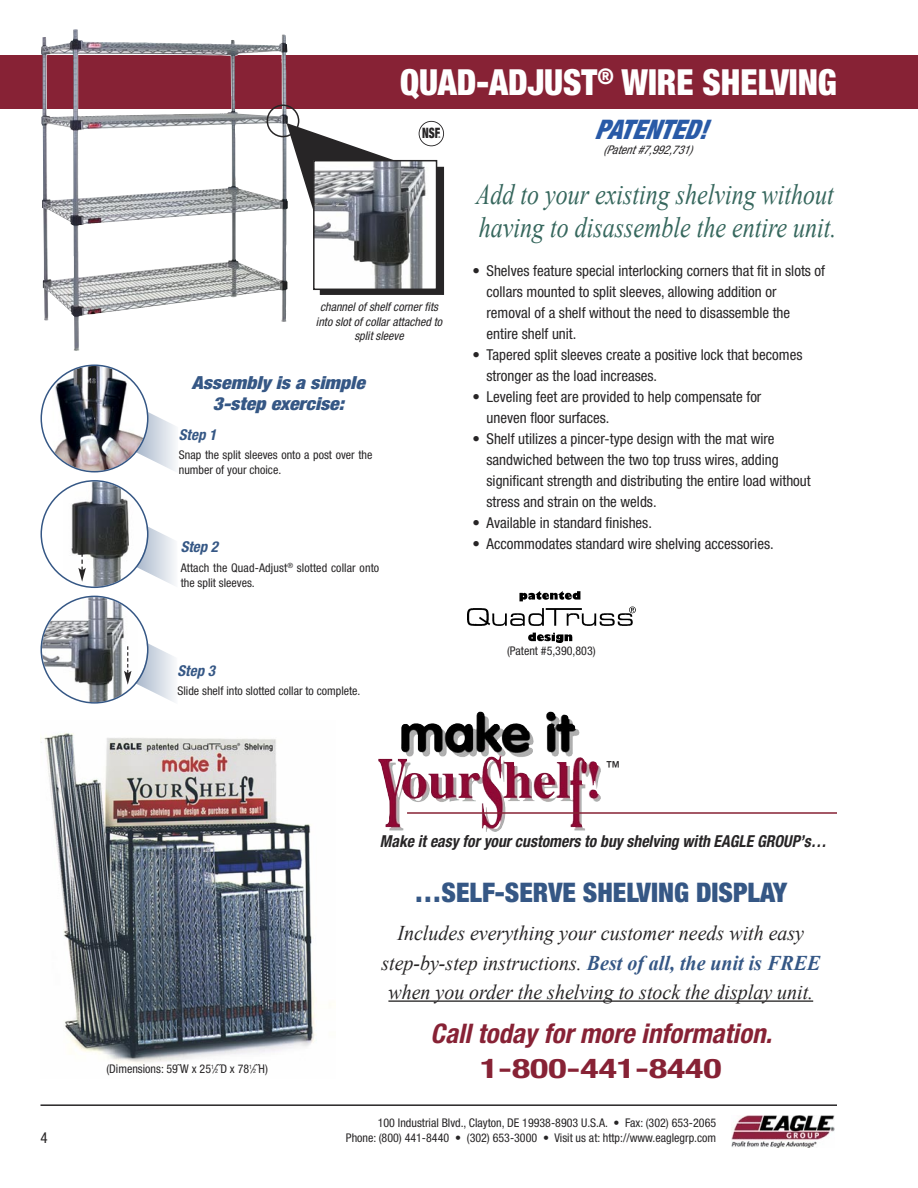
<style>
.page{position:relative;width:918px;height:1188px;background:#fff}
.page>*{position:absolute;margin:0;border:0;box-sizing:border-box;transform-origin:0 0}
.t1{font:900 condensed 36px "Helvetica Neue LT Pro";color:#fff;scale:.95 1}
.t2{font:italic 28.8px "Times New Roman";color:#36675d;scale:.83 1}
.t3{font:italic 700 condensed 27px "Helvetica Neue LT Pro";color:#872235}
.t4{font:900 condensed 27px "Helvetica Neue LT Pro";color:#355785}
.t5{font:700 condensed 27px "Helvetica Neue LT Pro";color:#872235;scale:1.4 1}
.t6{font:italic 900 condensed 27px "Helvetica Neue LT Pro";color:#295aa7;scale:.94 1}
.t7{font:italic 21px "Times New Roman";color:#272526;scale:.95 1}
.t8{font:italic 900 condensed 18px/21px "Helvetica Neue LT Pro";color:#355785;text-align:center;scale:1.1 1}
.t9{font:18px "Helvetica";color:#272526;scale:.91 1}
.t10{font:italic 700 condensed 16.5px "Helvetica Neue LT Pro";color:#272526;scale:.95 1}
.t11{font:condensed 15px/21px "Helvetica Neue LT Pro";color:#272526}
.t12{font:italic 700 condensed 15px "Helvetica Neue LT Pro";color:#355785}
.t13{font:900 condensed 14.4px "Helvetica Neue LT Pro";color:#272526;scale:.78 1}
.t14{font:condensed 12px/15px "Helvetica Neue LT Pro";color:#272526}
.t15{font:italic condensed 12px/14.4px "Helvetica Neue LT Pro";color:#272526;text-align:center}
.t16{font:900 condensed 2.4px "Helvetica Neue LT Pro";color:#272526}
.s1{font-weight:700;color:#355785}
.s2{font-size:6px}
</style>
<div class="page">
<hr style="left:40px;top:1104px;width:797px;height:2px;background:#272526">
<img style="left:731px;top:1115px;width:103px;height:33px">
<div style="left:321px;top:168px;width:122px;height:126px;background:#272526"></div>
<div style="left:320px;top:167px;width:124px;height:128px;border:2px solid #272526"></div>
<img style="left:40px;top:733px;width:276px;height:331px">
<div style="left:0;top:56px;width:918px;height:54px;background:#872235"></div>
<hr style="left:388px;top:1000px;width:425px;height:2px;background:#272526">
<img style="left:467px;top:592px;width:169px;height:50px">
<img style="left:378px;top:712px;width:130px;height:119px">
<hr style="left:407px;top:812px;width:430px;height:2px;background:#872235">
<img style="left:41px;top:29px;width:247px;height:322px">
<img style="left:320px;top:248px;width:114px;height:39px">
<div style="left:313px;top:160px;width:124px;height:130px;border:2px solid #272526"></div>
<svg style="left:41px;top:596px;width:134px;height:108px"></svg>
<svg style="left:41px;top:364px;width:135px;height:109px"></svg>
<svg style="left:41px;top:480px;width:134px;height:108px"></svg>
<svg style="left:267px;top:104px;width:177px;height:144px"></svg>
<p class="t1" style="left:400px;top:69px;width:461px">QUAD-ADJUST<sup>®</sup> WIRE SHELVING</p>
<p class="t13" style="left:422px;top:128px;width:25px">NSF</p>
<p class="t16" style="left:439px;top:137px;width:3px">®</p>
<p class="t15" style="left:316px;top:301px;width:128px">channel of shelf corner fits into slot of collar attached to split sleeve</p>
<p class="t8" style="left:192px;top:374px;width:159px">Assembly is a simple<br>3-step exercise:</p>
<p class="t12" style="left:179px;top:429px;width:39px">Step 1</p>
<p class="t14" style="left:179px;top:449px;width:195px">Snap the split sleeves onto a post over the number of your choice.</p>
<p class="t12" style="left:181px;top:541px;width:39px">Step 2</p>
<p class="t14" style="left:181px;top:561px;width:200px">Attach the Quad-Adjust<sup>®</sup> slotted collar onto the split sleeves.</p>
<p class="t12" style="left:178px;top:665px;width:39px">Step 3</p>
<p class="t14" style="left:178px;top:685px;width:184px">Slide shelf into slotted collar to complete.</p>
<p class="t6" style="left:594px;top:120px;width:121px">PATENTED!</p>
<p class="t15" style="left:603px;top:144px;width:90px">(Patent #7,992,731)</p>
<p class="t2" style="left:476px;top:179px;width:433px">Add to your existing shelving without</p>
<p class="t2" style="left:479px;top:211px;width:433px">having to disassemble the entire unit.</p>
<p class="t11" style="left:487px;top:262px;width:340px;text-indent:-14px">• Shelves feature special interlocking corners that fit in slots of collars mounted to split sleeves, allowing addition or<br>removal of a shelf without the need to disassemble the entire shelf unit.</p>
<p class="t11" style="left:487px;top:346px;width:318px;text-indent:-14px">• Tapered split sleeves create a pos i tive lock that becomes stronger as the load increases.</p>
<p class="t11" style="left:472px;top:388px;width:290px">• Leveling feet are provided to help com pen sate for</p>
<p class="t11" style="left:487px;top:409px;width:124px">un even floor surfaces.</p>
<p class="t11" style="left:487px;top:430px;width:326px;text-indent:-14px">• Shelf utilizes a pincer-type design with the mat wire sandwiched between the two top truss wires, adding significant strength and distributing the entire load without stress and strain on the welds.</p>
<p class="t11" style="left:472px;top:514px;width:181px">• Available in standard finishes.</p>
<p class="t11" style="left:472px;top:535px;width:303px">• Accommodates standard wire shelving accessories.</p>
<p class="t14" style="left:507px;top:644px;width:90px">(Patent #5,390,803)</p>
<p class="t9" style="left:605px;top:760px;width:19px">™</p>
<p class="t10" style="left:380px;top:835px;width:472px">Make it easy for your customers to buy shelving with EAGLE GROUP’s…</p>
<p class="t4" style="left:415px;top:883px;width:374px">…SELF-SERVE SHELVING DISPLAY</p>
<p class="t7" style="left:398px;top:921px;width:430px">Includes everything your customer needs with easy</p>
<p class="t7" style="left:381px;top:951px;width:464px">step-by-step instructions. <span class="s1">Best of all, the unit is FREE</span></p>
<p class="t7" style="left:388px;top:980px;width:449px">when you order the shelving to stock the display unit.</p>
<p class="t3" style="left:431px;top:1023px;width:343px">Call today for more information.</p>
<p class="t14" style="left:106px;top:1063px;width:163px">(Dimensions: 59˝W x 25<sup>1</sup>⁄<span class="s2">2</span>˝D x 78<sup>1</sup>⁄<span class="s2">2</span>˝H)</p>
<p class="t5" style="left:480px;top:1059px;width:174px">1-800-441-8440</p>
<p class="t14" style="left:378px;top:1117px;width:340px">100 Industrial Blvd., Clayton, DE 19938-8903 U.S.A. • Fax: (302) 653-2065</p>
<p class="t11" style="left:40px;top:1129px;width:9px">4</p>
<p class="t14" style="left:346px;top:1132px;width:372px">Phone: (800) 441-8440 • (302) 653-3000 • Visit us at: http://www.eaglegrp.com</p>
</div>
